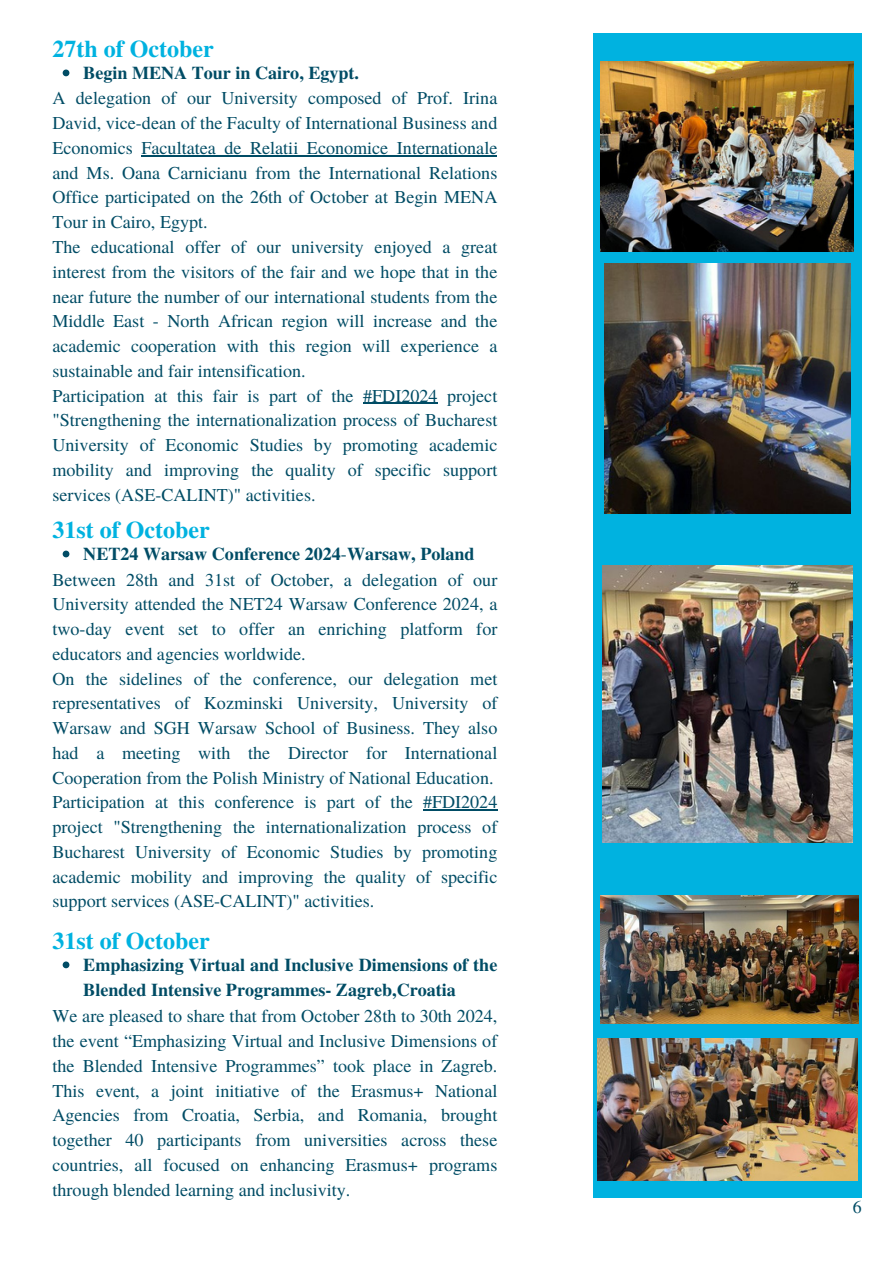
<style>
.page{position:relative;width:894px;height:1264px;background:#fff}
.page>*{position:absolute;margin:0;border:0;box-sizing:border-box;transform-origin:0 0}
.t1{font:700 24px "Te X Gyre Termes";color:#00b2e0}
.t2{font:18.15px/24.8px "Te X Gyre Termes";color:#004c65;text-align:justify}
.t3{font:700 18.15px/25.8px "Te X Gyre Termes";color:#004c65}
.t4{font:17.85px "Te X Gyre Termes";color:#004c65}
.s1{font-weight:400}
</style>
<div class="page">
<div style="left:592px;top:33px;width:269px;height:1164px;background:#00b2e0"></div>
<img style="left:600px;top:61px;width:253px;height:190px">
<img style="left:604px;top:264px;width:246px;height:249px">
<svg style="left:63px;top:70px;width:6px;height:6px"></svg>
<hr style="left:141px;top:155px;width:356px;height:1px;background:#004c65">
<hr style="left:363px;top:403px;width:74px;height:1px;background:#004c65">
<svg style="left:63px;top:550px;width:6px;height:7px"></svg>
<hr style="left:423px;top:809px;width:74px;height:1px;background:#004c65">
<img style="left:602px;top:566px;width:250px;height:276px">
<svg style="left:63px;top:961px;width:6px;height:7px"></svg>
<img style="left:600px;top:895px;width:258px;height:128px">
<img style="left:597px;top:1038px;width:260px;height:142px">
<h1 class="t1" style="left:52px;top:30px;width:163px">27th of October</h1>
<p class="t3" style="left:83px;top:59px;width:277px">Begin MENA Tour in Cairo, Egypt.</p>
<p class="t2" style="left:52px;top:85px;width:446px">A delegation of our University composed of Prof. Irina David, vice-dean of the Faculty of International Business and Economics Facultatea de Relatii Economice Internationale and Ms. Oana Carnicianu from the International Relations Office participated on the 26th of October at Begin MENA Tour in Cairo, Egypt.</p>
<p class="t2" style="left:52px;top:233px;width:446px">The educational offer of our university enjoyed a great interest from the visitors of the fair and we hope that in the near future the number of our international students from the Middle East - North African region will increase and the academic cooperation with this region will experience a sustainable and fair intensification.</p>
<p class="t2" style="left:52px;top:382px;width:446px">Participation at this fair is part of the #FDI2024 project "Strengthening the internationalization process of Bucharest University of Economic Studies by promoting academic mobility and improving the quality of specific support services (ASE-CALINT)" activities.</p>
<h1 class="t1" style="left:52px;top:511px;width:159px">31st of October</h1>
<p class="t3" style="left:83px;top:539px;width:393px">NET24 Warsaw Conference 2024<span class="s1">-</span>Warsaw, Poland</p>
<p class="t2" style="left:52px;top:566px;width:446px">Between 28th and 31st of October, a delegation of our University attended the NET24 Warsaw Conference 2024, a two-day event set to offer an enriching platform for educators and agencies worldwide.</p>
<p class="t2" style="left:52px;top:665px;width:446px">On the sidelines of the conference, our delegation met representatives of Kozminski University, University of Warsaw and SGH Warsaw School of Business. They also had a meeting with the Director for International Cooperation from the Polish Ministry of National Education.</p>
<p class="t2" style="left:52px;top:789px;width:446px">Participation at this conference is part of the #FDI2024 project "Strengthening the internationalization process of Bucharest University of Economic Studies by promoting academic mobility and improving the quality of specific support services (ASE-CALINT)" activities.</p>
<h1 class="t1" style="left:52px;top:921px;width:159px">31st of October</h1>
<p class="t3" style="left:83px;top:950px;width:415px">Emphasizing Virtual and Inclusive Dimensions of the<br>Blended Intensive Programmes- Zagreb,Croatia</p>
<p class="t2" style="left:52px;top:1002px;width:446px">We are pleased to share that from October 28th to 30th 2024, the event “Emphasizing Virtual and Inclusive Dimensions of the Blended Intensive Programmes” took place in Zagreb.<br>This event, a joint initiative of the Erasmus+ National Agencies from Croatia, Serbia, and Romania, brought together 40 participants from universities across these countries, all focused on enhancing Erasmus+ programs through blended learning and inclusivity.</p>
<p class="t4" style="left:852px;top:1194px;width:10px">6</p>
</div>
